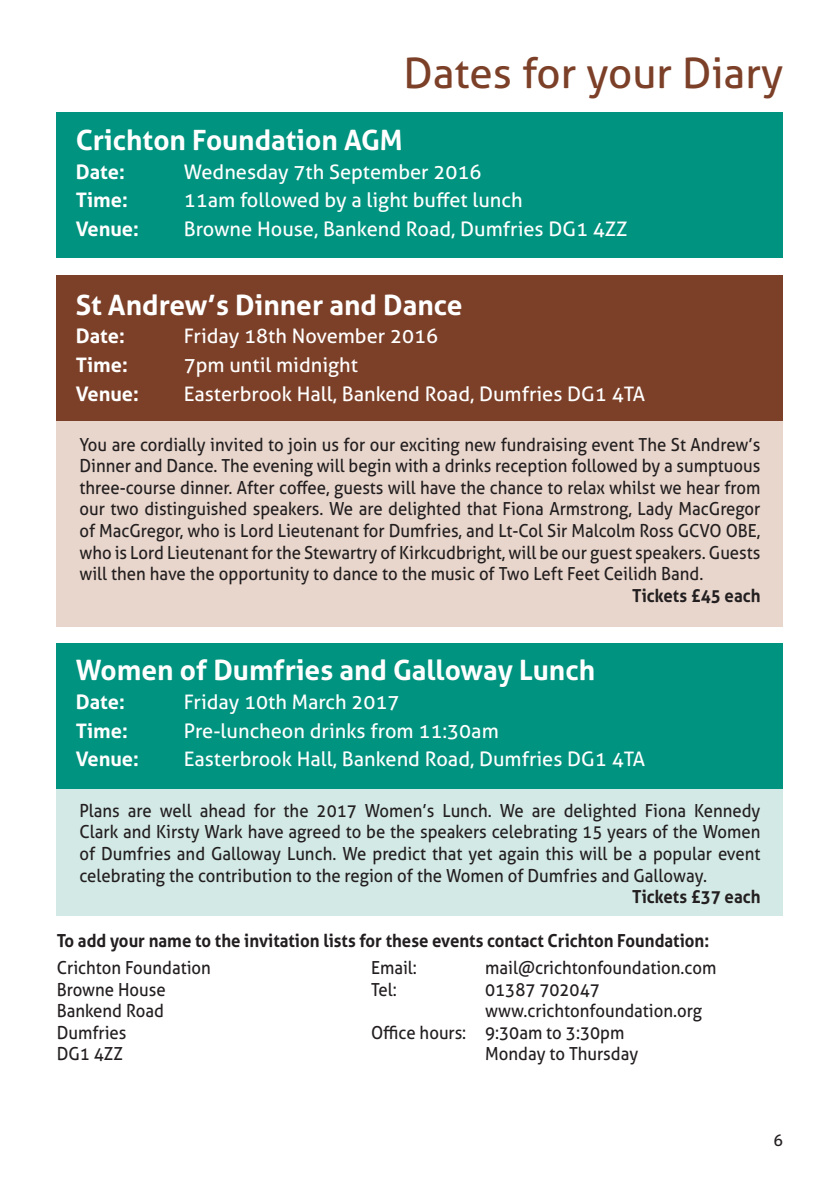
<style>
.page{position:relative;width:840px;height:1191px;background:#fff}
.page>*{position:absolute;margin:0;border:0;box-sizing:border-box;transform-origin:0 0}
.t1{font:42px "Aller";color:#7c4028}
.t2{font:700 28px "Aller";color:#fff}
.t3{font:20px "Aller";color:#fff}
.t4{font:700 20px "Aller";color:#fff}
.t5{font:18px/21.6px "Aller";color:#231f20;text-align:justify;scale:.93 1}
.t6{font:700 18px "Aller";color:#231f20;scale:.93 1}
.t7{font:16px "Aller";color:#231f20}
</style>
<div class="page">
<div style="left:57px;top:646px;width:725px;height:270px;background:#d3e9e5"></div>
<div style="left:57px;top:278px;width:725px;height:349px;background:#e8d6cc"></div>
<div style="left:57px;top:275px;width:725px;height:145px;background:#7c4028"></div>
<div style="left:57px;top:643px;width:725px;height:145px;background:#00937f"></div>
<div style="left:57px;top:112px;width:725px;height:145px;background:#00937f"></div>
<h1 class="t1" style="left:403px;top:47px;width:381px">Dates for your Diary</h1>
<h2 class="t2" style="left:76px;top:123px;width:328px">Crichton Foundation AGM</h2>
<p class="t4" style="left:76px;top:159px;width:51px">Date:</p>
<p class="t3" style="left:184px;top:159px;width:299px">Wednesday 7th September 2016</p>
<p class="t4" style="left:76px;top:188px;width:54px">Time:</p>
<p class="t3" style="left:184px;top:188px;width:340px">11am followed by a light buffet lunch</p>
<p class="t4" style="left:76px;top:216px;width:65px">Venue:</p>
<p class="t3" style="left:184px;top:217px;width:445px">Browne House, Bankend Road, Dumfries DG1 4ZZ</p>
<h2 class="t2" style="left:76px;top:287px;width:388px">St Andrew’s Dinner and Dance</h2>
<p class="t4" style="left:76px;top:324px;width:51px">Date:</p>
<p class="t3" style="left:184px;top:324px;width:256px">Friday 18th November 2016</p>
<p class="t4" style="left:76px;top:353px;width:54px">Time:</p>
<p class="t3" style="left:184px;top:353px;width:175px">7pm until midnight</p>
<p class="t4" style="left:76px;top:381px;width:65px">Venue:</p>
<p class="t3" style="left:184px;top:381px;width:462px">Easterbrook Hall, Bankend Road, Dumfries DG1 4TA</p>
<p class="t5" style="left:79px;top:433px;width:733px">You are cordially invited to join us for our exciting new fundraising event The St Andrew’s Dinner and Dance. The evening will begin with a drinks reception followed by a sumptuous three-course dinner. After coffee, guests will have the chance to relax whilst we hear from our two distinguished speakers. We are delighted that Fiona Armstrong, Lady MacGregor of MacGregor, who is Lord Lieutenant for Dumfries, and Lt-Col Sir Malcolm Ross GCVO OBE, who is Lord Lieutenant for the Stewartry of Kirkcudbright, will be our guest speakers. Guests will then have the opportunity to dance to the music of Two Left Feet Ceilidh Band.</p>
<p class="t6" style="left:632px;top:584px;width:139px">Tickets £45 each</p>
<h2 class="t2" style="left:76px;top:653px;width:520px">Women of Dumfries and Galloway Lunch</h2>
<p class="t4" style="left:76px;top:689px;width:51px">Date:</p>
<p class="t3" style="left:184px;top:690px;width:217px">Friday 10th March 2017</p>
<p class="t4" style="left:76px;top:718px;width:54px">Time:</p>
<p class="t3" style="left:184px;top:718px;width:316px">Pre-luncheon drinks from 11:30am</p>
<p class="t4" style="left:76px;top:747px;width:65px">Venue:</p>
<p class="t3" style="left:184px;top:747px;width:462px">Easterbrook Hall, Bankend Road, Dumfries DG1 4TA</p>
<p class="t5" style="left:79px;top:799px;width:733px">Plans are well ahead for the 2017 Women’s Lunch. We are delighted Fiona Kennedy Clark and Kirsty Wark have agreed to be the speakers celebrating 15 years of the Women of Dumfries and Galloway Lunch. We predict that yet again this will be a popular event celebrating the contribution to the region of the Women of Dumfries and Galloway.</p>
<p class="t6" style="left:632px;top:885px;width:139px">Tickets £37 each</p>
<p class="t6" style="left:57px;top:929px;width:702px">To add your name to the invitation lists for these events contact Crichton Foundation:</p>
<p class="t5" style="left:57px;top:956px;width:167px">Crichton Foundation</p>
<p class="t5" style="left:371px;top:956px;width:51px">Email:</p>
<p class="t5" style="left:485px;top:956px;width:250px">mail@crichtonfoundation.com</p>
<p class="t5" style="left:57px;top:978px;width:119px">Browne House</p>
<p class="t5" style="left:371px;top:978px;width:29px">Tel:</p>
<p class="t5" style="left:485px;top:978px;width:125px">01387 702047</p>
<p class="t5" style="left:57px;top:1000px;width:117px">Bankend Road</p>
<p class="t5" style="left:485px;top:1000px;width:235px">www.crichtonfoundation.org</p>
<p class="t5" style="left:57px;top:1021px;width:77px">Dumfries</p>
<p class="t5" style="left:371px;top:1021px;width:274px">Office hours: 9:30am to 3:30pm</p>
<p class="t5" style="left:57px;top:1043px;width:73px">DG1 4ZZ</p>
<p class="t5" style="left:485px;top:1043px;width:166px">Monday to Thursday</p>
<p class="t7" style="left:773px;top:1130px;width:11px">6</p>
</div>
